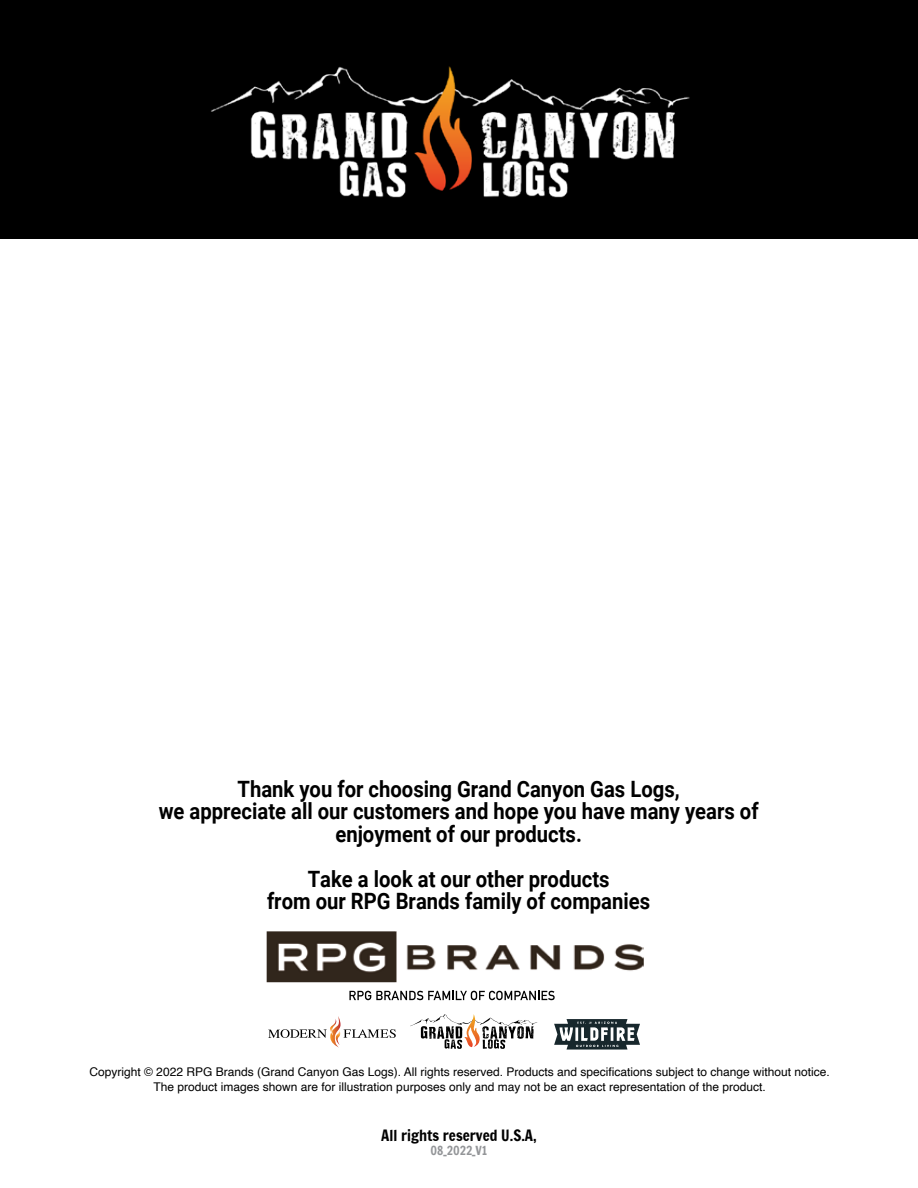
<style>
.page{position:relative;width:918px;height:1188px;background:#fff}
.page>*{position:absolute;margin:0;border:0;box-sizing:border-box;transform-origin:0 0}
.t1{font:700 22.5px/22.5px "Roboto";color:#000;text-align:center;scale:.9 1}
.t2{font:15px "Francois One";color:#000}
.t3{font:12px/15px "Helvetica";color:#000;text-align:center}
.t4{font:12px "Francois One";color:#939598}
</style>
<div class="page">
<img style="left:267px;top:931px;width:377px;height:51px">
<img style="left:267px;top:933px;width:129px;height:48px">
<svg style="left:268px;top:1016px;width:128px;height:32px"></svg>
<svg style="left:410px;top:1014px;width:128px;height:35px"></svg>
<svg style="left:349px;top:991px;width:206px;height:9px"></svg>
<svg style="left:554px;top:1019px;width:86px;height:31px"></svg>
<div style="left:0;top:0;width:918px;height:239px;background:#000"></div>
<img style="left:211px;top:66px;width:479px;height:132px">
<h1 class="t1" style="left:159px;top:777px;width:668px">Thank you for choosing Grand Canyon Gas Logs,<br>we appreciate all our customers and hope you have many years of enjoyment of our products.</h1>
<h1 class="t1" style="left:267px;top:867px;width:427px">Take a look at our other products<br>from our RPG Brands family of companies</h1>
<p class="t3" style="left:89px;top:1064px;width:742px">Copyright © 2022 RPG Brands (Grand Canyon Gas Logs). All rights reserved. Products and specifications subject to change without notice.<br>The product images shown are for illustration purposes only and may not be an exact representation of the product.</p>
<p class="t2" style="left:381px;top:1127px;width:157px">All rights reserved U.S.A,</p>
<p class="t4" style="left:431px;top:1144px;width:58px">08_2022_V1</p>
</div>
